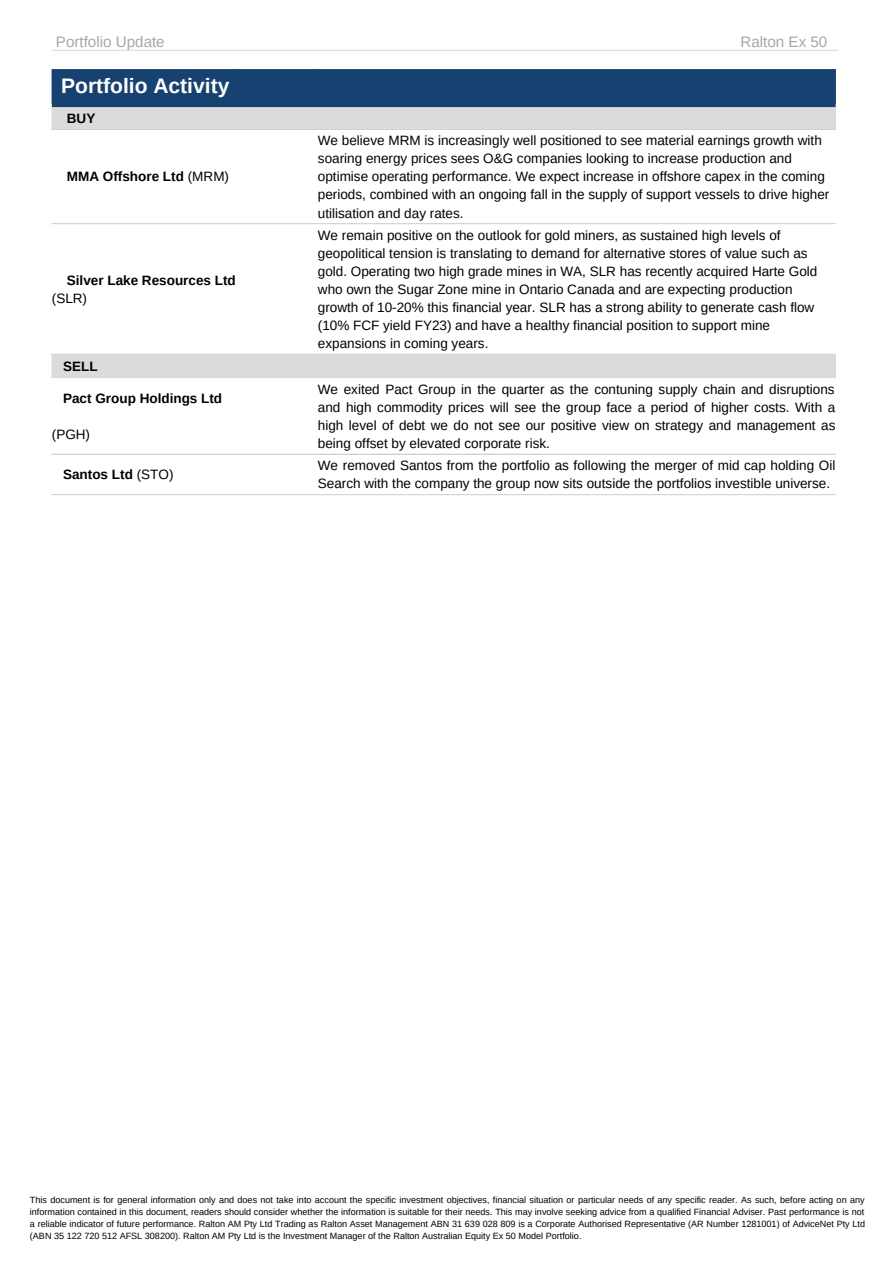
<style>
.page{position:relative;width:894px;height:1264px;background:#fff}
.page>*{position:absolute;margin:0;border:0;box-sizing:border-box;transform-origin:0 0}
.t1{font:700 21px "Arimo";color:#fff}
.t2{font:15.15px "Arimo";color:#a6a6a6}
.t3{font:13.5px/18px "Arimo";color:#000}
.t4{font:700 13.5px/18px "Arimo";color:#000}
.t5{font:9px/12px "Arimo";color:#000;text-align:justify}
.s1{font-weight:400}
</style>
<div class="page">
<hr style="left:52px;top:50px;width:786px;height:1px;background:#dbdbdb">
<div style="left:52px;top:69px;width:783px;height:35px;background:#164171"></div>
<svg style="left:52px;top:107px;width:783px;height:270px"></svg>
<hr style="left:52px;top:128px;width:783px;height:2px;background:#d9d9d9">
<hr style="left:52px;top:223px;width:783px;height:1px;background:#d9d9d9">
<hr style="left:52px;top:354px;width:783px;height:1px;background:#d9d9d9">
<hr style="left:52px;top:377px;width:783px;height:1px;background:#d9d9d9">
<hr style="left:52px;top:453px;width:783px;height:1px;background:#d9d9d9">
<hr style="left:52px;top:494px;width:783px;height:1px;background:#d9d9d9">
<hr style="left:52px;top:104px;width:783px;height:3px;background:#164171">
<p class="t2" style="left:56px;top:33px;width:110px">Portfolio Update</p>
<p class="t2" style="left:740px;top:33px;width:88px">Ralton Ex 50</p>
<p class="t1" style="left:61px;top:74px;width:170px">Portfolio Activity</p>
<p class="t4" style="left:67px;top:109px;width:30px">BUY</p>
<p class="t4" style="left:67px;top:168px;width:164px">MMA Offshore Ltd <span class="s1">(MRM)</span></p>
<p class="t4" style="left:52px;top:271px;width:185px;text-indent:15px">Silver Lake Resources Ltd <span class="s1">(SLR)</span></p>
<p class="t4" style="left:63px;top:357px;width:36px">SELL</p>
<p class="t4" style="left:63px;top:389px;width:160px">Pact Group Holdings Ltd</p>
<p class="t3" style="left:52px;top:425px;width:40px">(PGH)</p>
<p class="t3" style="left:318px;top:132px;width:513px">We believe MRM is increasingly well positioned to see material earnings growth with soaring energy prices sees O&amp;G companies looking to increase production and optimise operating performance. We expect increase in offshore capex in the coming periods, combined with an ongoing fall in the supply of support vessels to drive higher utilisation and day rates.</p>
<p class="t3" style="left:318px;top:226px;width:501px">We remain positive on the outlook for gold miners, as sustained high levels of geopolitical tension is translating to demand for alternative stores of value such as gold. Operating two high grade mines in WA, SLR has recently acquired Harte Gold who own the Sugar Zone mine in Ontario Canada and are expecting production growth of 10-20% this financial year. SLR has a strong ability to generate cash flow (10% FCF yield FY23) and have a healthy financial position to support mine expansions in coming years.</p>
<p class="t3" style="left:318px;top:380px;width:519px;text-align:justify">We exited Pact Group in the quarter as the contuning supply chain and disruptions and high commodity prices will see the group face a period of higher costs. With a high level of debt we do not see our positive view on strategy and management as being offset by elevated corporate risk.</p>
<p class="t4" style="left:63px;top:466px;width:112px">Santos Ltd <span class="s1">(STO)</span></p>
<p class="t3" style="left:318px;top:457px;width:519px">We removed Santos from the portfolio as following the merger of mid cap holding Oil<br>Search with the company the group now sits outside the portfolios investible universe.</p>
<p class="t5" style="left:30px;top:1193px;width:836px">This document is for general information only and does not take into account the specific investment objectives, financial situation or particular needs of any specific reader. As such, before acting on any information contained in this document, readers should consider whether the information is suitable for their needs. This may involve seeking advice from a qualified Financial Adviser. Past performance is not a reliable indicator of future performance. Ralton AM Pty Ltd Trading as Ralton Asset Management ABN 31 639 028 809 is a Corporate Authorised Representative (AR Number 1281001) of AdviceNet Pty Ltd (ABN 35 122 720 512 AFSL 308200). Ralton AM Pty Ltd is the Investment Manager of the Ralton Australian Equity Ex 50 Model Portfolio.</p>
</div>
